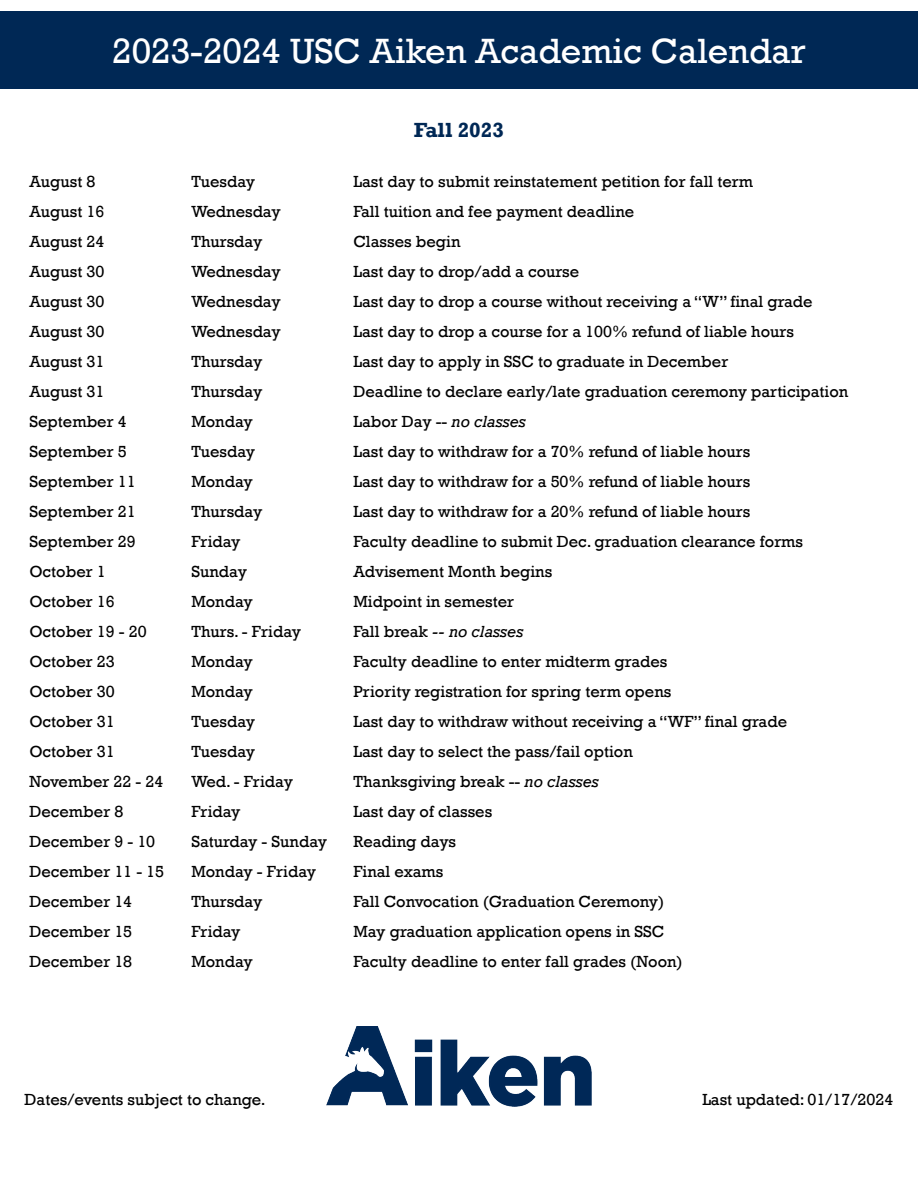
<style>
.page{position:relative;width:918px;height:1188px;background:#fff}
.page>*{position:absolute;margin:0;border:0;box-sizing:border-box;transform-origin:0 0}
.t1{font:36px "Rockwell";color:#fff}
.t2{font:700 36px "Rockwell";color:#fff}
.t3{font:700 21px "Rockwell";color:#002855}
.t4{font:16.5px "Rockwell";color:#000}
.t5{font:italic 16.5px "Rockwell";color:#000}
.s1{font-style:italic}
.s2{font-style:normal}
</style>
<div class="page">
<div style="left:0;top:11px;width:918px;height:78px;background:#002855"></div>
<img style="left:327px;top:1026px;width:264px;height:81px">
<h1 class="t2" style="left:103px;top:27px;width:300px">2019-2020 USC Ai</h1>
<h1 class="t2" style="left:621px;top:27px;width:208px">ic Calendar</h1>
<h1 class="t1" style="left:112px;top:30px;width:695px">2023-2024 USC Aiken Academic Calendar</h1>
<p class="t3" style="left:414px;top:117px;width:92px">Fall 2023</p>
<p class="t4" style="left:29px;top:172px;width:68px">August 8</p>
<p class="t4" style="left:191px;top:172px;width:65px">Tuesday</p>
<p class="t4" style="left:353px;top:172px;width:401px">Last day to submit reinstatement petition for fall term</p>
<p class="t4" style="left:29px;top:202px;width:76px">August 16</p>
<p class="t4" style="left:191px;top:202px;width:91px">Wednesday</p>
<p class="t4" style="left:353px;top:202px;width:282px">Fall tuition and fee payment deadline</p>
<p class="t4" style="left:29px;top:232px;width:76px">August 24</p>
<p class="t4" style="left:191px;top:232px;width:72px">Thursday</p>
<p class="t4" style="left:353px;top:232px;width:109px">Classes begin</p>
<p class="t4" style="left:29px;top:262px;width:76px">August 30</p>
<p class="t4" style="left:191px;top:262px;width:91px">Wednesday</p>
<p class="t4" style="left:353px;top:262px;width:227px">Last day to drop/add a course</p>
<p class="t4" style="left:29px;top:292px;width:76px">August 30</p>
<p class="t4" style="left:191px;top:292px;width:91px">Wednesday</p>
<p class="t4" style="left:353px;top:292px;width:461px">Last day to drop a course without receiving a “W” final grade</p>
<p class="t4" style="left:29px;top:322px;width:76px">August 30</p>
<p class="t4" style="left:191px;top:322px;width:91px">Wednesday</p>
<p class="t4" style="left:353px;top:322px;width:442px">Last day to drop a course for a 100% refund of liable hours</p>
<p class="t4" style="left:29px;top:352px;width:76px">August 31</p>
<p class="t4" style="left:191px;top:352px;width:72px">Thursday</p>
<p class="t4" style="left:353px;top:352px;width:376px">Last day to apply in SSC to graduate in December</p>
<p class="t4" style="left:29px;top:382px;width:76px">August 31</p>
<p class="t4" style="left:191px;top:382px;width:72px">Thursday</p>
<p class="t4" style="left:353px;top:382px;width:496px">Deadline to declare early/late graduation ceremony participation</p>
<p class="t4" style="left:29px;top:412px;width:99px">September 4</p>
<p class="t4" style="left:191px;top:412px;width:63px">Monday</p>
<p class="t4" style="left:353px;top:412px;width:174px">Labor Day -- <span class="s1">no classes</span></p>
<p class="t4" style="left:29px;top:442px;width:99px">September 5</p>
<p class="t4" style="left:191px;top:442px;width:65px">Tuesday</p>
<p class="t4" style="left:353px;top:442px;width:398px">Last day to withdraw for a 70% refund of liable hours</p>
<p class="t4" style="left:29px;top:472px;width:108px">September 11</p>
<p class="t4" style="left:191px;top:472px;width:63px">Monday</p>
<p class="t4" style="left:353px;top:472px;width:398px">Last day to withdraw for a 50% refund of liable hours</p>
<p class="t4" style="left:29px;top:502px;width:108px">September 21</p>
<p class="t4" style="left:191px;top:502px;width:72px">Thursday</p>
<p class="t4" style="left:353px;top:502px;width:398px">Last day to withdraw for a 20% refund of liable hours</p>
<p class="t4" style="left:29px;top:532px;width:108px">September 29</p>
<p class="t4" style="left:191px;top:532px;width:51px">Friday</p>
<p class="t4" style="left:353px;top:532px;width:451px">Faculty deadline to submit Dec. graduation clearance forms</p>
<p class="t4" style="left:29px;top:561px;width:78px">October 1</p>
<p class="t4" style="left:191px;top:561px;width:57px">Sunday</p>
<p class="t4" style="left:353px;top:561px;width:200px">Advisement Month begins</p>
<p class="t4" style="left:29px;top:592px;width:87px">October 16</p>
<p class="t4" style="left:191px;top:592px;width:63px">Monday</p>
<p class="t4" style="left:353px;top:592px;width:162px">Midpoint in semester</p>
<p class="t4" style="left:29px;top:622px;width:119px">October 19 - 20</p>
<p class="t4" style="left:191px;top:622px;width:111px">Thurs. - Friday</p>
<p class="t5" style="left:353px;top:622px;width:172px"><span class="s2">Fall break</span> -- no classes</p>
<p class="t4" style="left:29px;top:652px;width:87px">October 23</p>
<p class="t4" style="left:191px;top:652px;width:63px">Monday</p>
<p class="t4" style="left:353px;top:652px;width:316px">Faculty deadline to enter midterm grades</p>
<p class="t4" style="left:29px;top:682px;width:87px">October 30</p>
<p class="t4" style="left:191px;top:682px;width:63px">Monday</p>
<p class="t4" style="left:353px;top:682px;width:319px">Priority registration for spring term opens</p>
<p class="t4" style="left:29px;top:712px;width:87px">October 31</p>
<p class="t4" style="left:191px;top:712px;width:65px">Tuesday</p>
<p class="t4" style="left:353px;top:712px;width:435px">Last day to withdraw without receiving a “WF” final grade</p>
<p class="t4" style="left:29px;top:742px;width:87px">October 31</p>
<p class="t4" style="left:191px;top:742px;width:65px">Tuesday</p>
<p class="t4" style="left:353px;top:742px;width:281px">Last day to select the pass/fail option</p>
<p class="t4" style="left:29px;top:772px;width:135px">November 22 - 24</p>
<p class="t4" style="left:191px;top:772px;width:103px">Wed. - Friday</p>
<p class="t4" style="left:353px;top:772px;width:247px">Thanksgiving break -- <span class="s1">no classes</span></p>
<p class="t4" style="left:29px;top:802px;width:95px">December 8</p>
<p class="t4" style="left:191px;top:802px;width:51px">Friday</p>
<p class="t4" style="left:353px;top:802px;width:140px">Last day of classes</p>
<p class="t4" style="left:29px;top:832px;width:127px">December 9 - 10</p>
<p class="t4" style="left:191px;top:832px;width:137px">Saturday - Sunday</p>
<p class="t4" style="left:353px;top:832px;width:104px">Reading days</p>
<p class="t4" style="left:29px;top:862px;width:136px">December 11 - 15</p>
<p class="t4" style="left:191px;top:862px;width:126px">Monday - Friday</p>
<p class="t4" style="left:353px;top:862px;width:92px">Final exams</p>
<p class="t4" style="left:29px;top:892px;width:104px">December 14</p>
<p class="t4" style="left:191px;top:892px;width:72px">Thursday</p>
<p class="t4" style="left:353px;top:892px;width:312px">Fall Convocation (Graduation Ceremony)</p>
<p class="t4" style="left:29px;top:922px;width:104px">December 15</p>
<p class="t4" style="left:191px;top:922px;width:51px">Friday</p>
<p class="t4" style="left:353px;top:922px;width:313px">May graduation application opens in SSC</p>
<p class="t4" style="left:29px;top:951px;width:104px">December 18</p>
<p class="t4" style="left:191px;top:951px;width:63px">Monday</p>
<p class="t4" style="left:353px;top:951px;width:331px">Faculty deadline to enter fall grades (Noon)</p>
<p class="t4" style="left:25px;top:1090px;width:243px">Dates/events subject to change.</p>
<p class="t4" style="left:702px;top:1090px;width:193px">Last updated: 01/17/2024</p>
</div>
